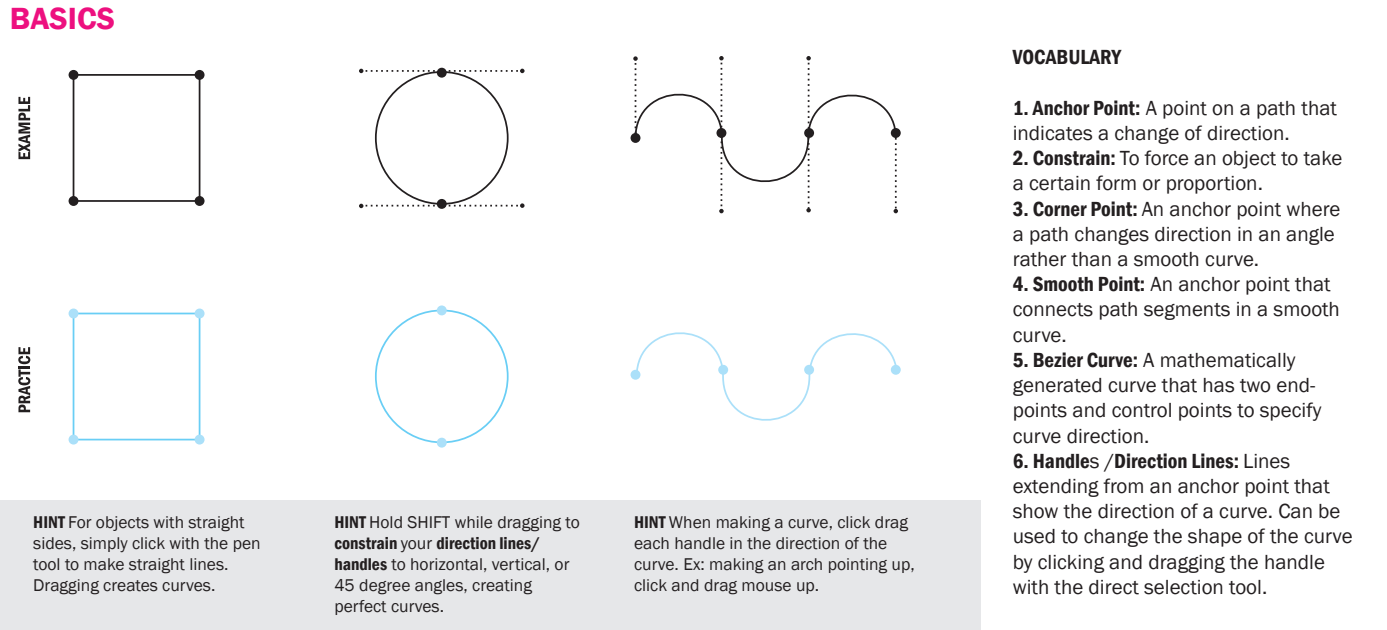
<style>
.page{position:relative;width:1387px;height:630px;background:#fff}
.page>*{position:absolute;margin:0;border:0;box-sizing:border-box;transform-origin:0 0}
.t1{font:600 31.5px "Franklin Gothic";color:#ed107f}
.t2{font:21px/25.2px "Franklin Gothic";color:#231f20}
.t3{font:600 condensed 21px "Franklin Gothic";color:#231f20}
.t4{font:17.5px/21px "Franklin Gothic";color:#231f20}
.s1{font-weight:600;font-stretch:condensed}
</style>
<div class="page">
<div style="left:0;top:500px;width:980px;height:130px;background:#e6e7e9"></div>
<div style="left:73px;top:74px;width:127px;height:128px;border:2px solid #231f20"></div>
<div style="left:69px;top:70px;width:9px;height:10px;background:#231f20;border-radius:50%"></div>
<div style="left:195px;top:70px;width:9px;height:10px;background:#231f20;border-radius:50%"></div>
<div style="left:195px;top:196px;width:9px;height:10px;background:#231f20;border-radius:50%"></div>
<div style="left:69px;top:196px;width:9px;height:10px;background:#231f20;border-radius:50%"></div>
<div style="left:73px;top:312px;width:127px;height:128px;border:2px solid #69cef5"></div>
<div style="left:69px;top:308px;width:9px;height:10px;background:#abe0f9;border-radius:50%"></div>
<div style="left:195px;top:308px;width:9px;height:10px;background:#abe0f9;border-radius:50%"></div>
<div style="left:195px;top:434px;width:9px;height:10px;background:#abe0f9;border-radius:50%"></div>
<div style="left:69px;top:434px;width:9px;height:10px;background:#abe0f9;border-radius:50%"></div>
<div style="left:437px;top:305px;width:10px;height:10px;background:#abe0f9;border-radius:50%"></div>
<div style="left:437px;top:437px;width:10px;height:10px;background:#abe0f9;border-radius:50%"></div>
<svg style="left:630px;top:133px;width:10px;height:10px"></svg>
<div style="left:890px;top:128px;width:10px;height:10px;background:#231f20;border-radius:50%"></div>
<svg style="left:635px;top:332px;width:263px;height:89px"></svg>
<div style="left:630px;top:370px;width:10px;height:9px;background:#abe0f9;border-radius:50%"></div>
<div style="left:718px;top:365px;width:10px;height:10px;background:#abe0f9;border-radius:50%"></div>
<div style="left:804px;top:365px;width:10px;height:10px;background:#abe0f9;border-radius:50%"></div>
<div style="left:890px;top:365px;width:10px;height:10px;background:#abe0f9;border-radius:50%"></div>
<svg style="left:18px;top:97px;width:12px;height:62px"></svg>
<svg style="left:18px;top:347px;width:12px;height:65px"></svg>
<div style="left:437px;top:68px;width:10px;height:10px;background:#231f20;border-radius:50%"></div>
<div style="left:437px;top:199px;width:10px;height:10px;background:#231f20;border-radius:50%"></div>
<svg style="left:359px;top:69px;width:165px;height:4px"></svg>
<svg style="left:359px;top:203px;width:165px;height:5px"></svg>
<svg style="left:633px;top:56px;width:265px;height:157px"></svg>
<h1 class="t1" style="left:10px;top:-1px;width:107px">BASICS</h1>
<p class="t4" style="left:33px;top:512px;width:229px"><span class="s1">HINT</span> For objects with straight sides, simply click with the pen tool to make straight lines.<br>Dragging creates curves.</p>
<p class="t4" style="left:334px;top:512px;width:247px"><span class="s1">HINT</span> Hold SHIFT while dragging to <span class="s1">constrain</span> your <span class="s1">direction lines/ handles</span> to horizontal, vertical, or<br>45 degree angles, creating perfect curves.</p>
<p class="t4" style="left:634px;top:512px;width:282px"><span class="s1">HINT</span> When making a curve, click drag each handle in the direction of the curve. Ex: making an arch pointing up, click and drag mouse up.</p>
<p class="t3" style="left:1012px;top:43px;width:110px">VOCABULARY</p>
<p class="t2" style="left:1012px;top:96px;width:326px"><span class="s1">1. Anchor Point:</span> A point on a path that indicates a change of direction.</p>
<p class="t2" style="left:1012px;top:146px;width:331px"><span class="s1">2. Constrain:</span> To force an object to take a certain form or proportion.</p>
<p class="t2" style="left:1012px;top:196px;width:329px"><span class="s1">3. Corner Point:</span> An anchor point where a path changes direction in an angle rather than a smooth curve.</p>
<p class="t2" style="left:1012px;top:272px;width:328px"><span class="s1">4. Smooth Point:</span> An anchor point that connects path segments in a smooth curve.</p>
<p class="t2" style="left:1012px;top:348px;width:310px"><span class="s1">5. Bezier Curve:</span> A mathematically generated curve that has two end&shy;points and control points to specify curve direction.</p>
<p class="t2" style="left:1012px;top:448px;width:341px"><span class="s1">6. Handle</span>s /<span class="s1">Direction Lines:</span> Lines extending from an anchor point that show the direction of a curve. Can be used to change the shape of the curve by clicking and dragging the handle with the direct selection tool.</p>
</div>
